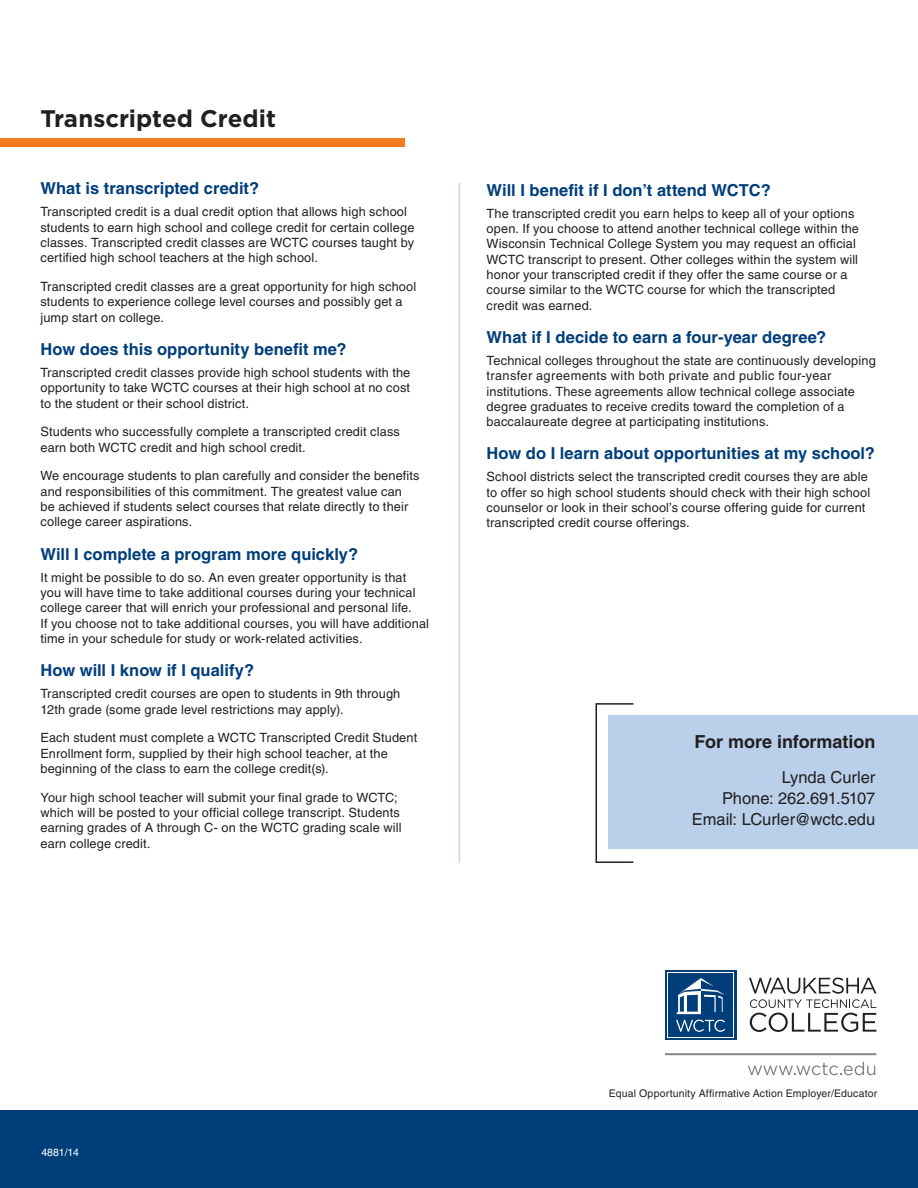
<style>
.page{position:relative;width:918px;height:1188px;background:#fff}
.page>*{position:absolute;margin:0;border:0;box-sizing:border-box;transform-origin:0 0}
.t1{font:700 24px "Gotham";color:#231f20}
.t2{font:700 18px "Helvetica LT Std";letter-spacing:-.005em;color:#231f20}
.t3{font:700 16.5px "Helvetica LT Std";color:#003e7a}
.t4{font:16.5px/21px "Helvetica LT Std";letter-spacing:-.005em;color:#231f20;text-align:right}
.t5{font:12.75px/15.3px "Helvetica LT Std";letter-spacing:.01em;color:#231f20}
.t6{font:10.5px "Helvetica LT Std";letter-spacing:.015em;color:#231f20}
.t7{font:10.5px "Helvetica LT Std";color:#fff}
</style>
<div class="page">
<div style="left:665px;top:970px;width:71px;height:70px;background:linear-gradient(to right,#003e7a,#003e7a)"></div>
<svg style="left:749px;top:978px;width:127px;height:54px"></svg>
<svg style="left:667px;top:972px;width:67px;height:65px"></svg>
<div style="left:668px;top:973px;width:65px;height:63px;background:#003e7a"></div>
<svg style="left:676px;top:1020px;width:49px;height:12px"></svg>
<svg style="left:677px;top:978px;width:47px;height:36px"></svg>
<svg style="left:748px;top:1062px;width:127px;height:13px"></svg>
<hr style="left:665px;top:1053px;width:211px;height:2px;background:#808285">
<div style="left:0;top:1111px;width:918px;height:77px;background:#003e7a"></div>
<hr style="left:459px;top:183px;width:1px;height:680px;background:#d8cfca">
<div style="left:0;top:138px;width:405px;height:9px;background:#f47b21"></div>
<div style="left:608px;top:715px;width:310px;height:134px;background:#b9cfea"></div>
<div style="left:595px;top:703px;width:39px;height:160px;border:2px solid #231f20"></div>
<h1 class="t1" style="left:40px;top:103px;width:237px">Transcripted Credit</h1>
<p class="t3" style="left:40px;top:178px;width:220px">What is transcripted credit?</p>
<p class="t5" style="left:40px;top:204px;width:375px">Transcripted credit is a dual credit option that allows high school students to earn high school and college credit for certain college classes. Transcripted credit classes are WCTC courses taught by certified high school teachers at the high school.</p>
<p class="t5" style="left:40px;top:279px;width:377px">Transcripted credit classes are a great opportunity for high school students to experience college level courses and possibly get a jump start on college.</p>
<p class="t3" style="left:40px;top:339px;width:308px">How does this opportunity benefit me?</p>
<p class="t5" style="left:40px;top:365px;width:371px;text-align:justify">Transcripted credit classes provide high school students with the opportunity to take WCTC courses at their high school at no cost to the student or their school district.</p>
<p class="t5" style="left:40px;top:424px;width:361px">Students who successfully complete a transcripted credit class earn both WCTC credit and high school credit.</p>
<p class="t5" style="left:40px;top:468px;width:381px">We encourage students to plan carefully and consider the benefits and responsibilities of this commitment. The greatest value can be achieved if students select courses that relate directly to their college career aspirations.</p>
<p class="t3" style="left:40px;top:544px;width:319px">Will I complete a program more quickly?</p>
<p class="t5" style="left:40px;top:570px;width:390px">It might be possible to do so. An even greater opportunity is that you will have time to take additional courses during your technical college career that will enrich your professional and personal life.<br>If you choose not to take additional courses, you will have additional time in your schedule for study or work-related activities.</p>
<p class="t3" style="left:40px;top:660px;width:215px">How will I know if I qualify?</p>
<p class="t5" style="left:40px;top:686px;width:361px">Transcripted credit courses are open to students in 9th through<br>12th grade (some grade level restrictions may apply).</p>
<p class="t5" style="left:40px;top:730px;width:378px">Each student must complete a WCTC Transcripted Credit Student<br>Enrollment form, supplied by their high school teacher, at the beginning of the class to earn the college credit(s).</p>
<p class="t5" style="left:40px;top:790px;width:363px">Your high school teacher will submit your final grade to WCTC; which will be posted to your official college transcript. Students earning grades of A through C- on the WCTC grading scale will earn college credit.</p>
<p class="t3" style="left:487px;top:180px;width:286px">Will I benefit if I don’t attend WCTC?</p>
<p class="t5" style="left:487px;top:206px;width:374px">The transcripted credit you earn helps to keep all of your options open. If you choose to attend another technical college within the Wisconsin Technical College System you may request an official WCTC transcript to present. Other colleges within the system will honor your transcripted credit if they offer the same course or a course similar to the WCTC course for which the transcripted credit was earned.</p>
<p class="t3" style="left:487px;top:327px;width:341px">What if I decide to earn a four-year degree?</p>
<p class="t5" style="left:487px;top:353px;width:391px">Technical colleges throughout the state are continuously developing transfer agreements with both private and public four-year institutions. These agreements allow technical college associate degree graduates to receive credits toward the completion of a baccalaureate degree at participating institutions.</p>
<p class="t3" style="left:487px;top:444px;width:390px">How do I learn about opportunities at my school?</p>
<p class="t5" style="left:487px;top:469px;width:385px">School districts select the transcripted credit courses they are able to offer so high school students should check with their high school counselor or look in their school’s course offering guide for current transcripted credit course offerings.</p>
<h2 class="t2" style="left:694px;top:731px;width:182px">For more information</h2>
<p class="t4" style="left:692px;top:767px;width:185px">Lynda Curler<br>Phone: 262.691.5107<br>Email: LCurler@wctc.edu</p>
<p class="t7" style="left:41px;top:1146px;width:39px">4881/14</p>
<p class="t6" style="left:609px;top:1087px;width:270px">Equal Opportunity Affirmative Action Employer/Educator</p>
</div>
